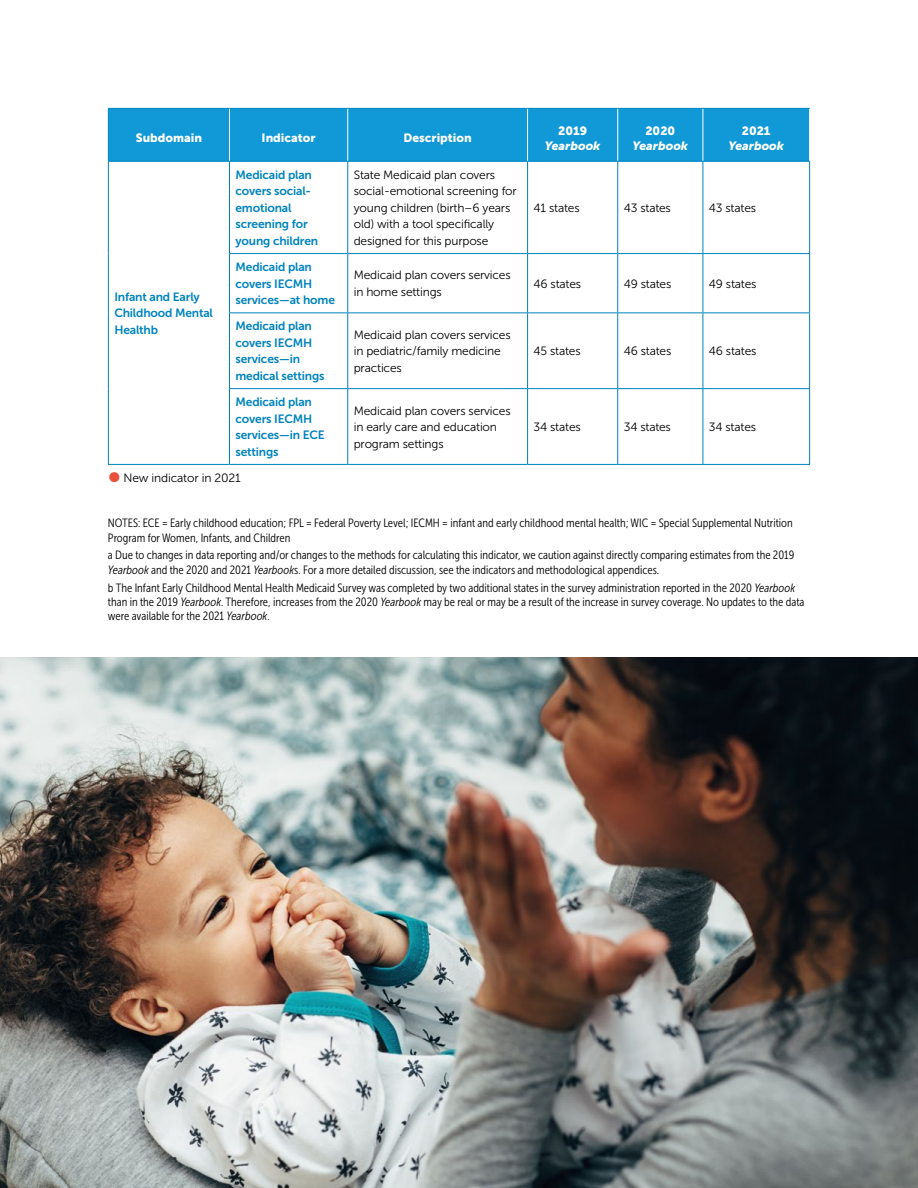
<style>
.page{position:relative;width:918px;height:1188px;background:#fff}
.page>*{position:absolute;margin:0;border:0;box-sizing:border-box;transform-origin:0 0}
.t1{font:12px/14.4px "Museo Sans Cond 300";color:#000}
.t2{font:12px/16.5px "Museo Sans 300";letter-spacing:-.015em;color:#000}
.t3{font:12px/16.5px "Museo Sans 700";letter-spacing:-.015em;color:#0083bf}
.t4{font:12px "Museo Sans 900";color:#fff}
.t5{font:italic 12px "Museo Sans 900";color:#fff}
.s1{font-family:"Museo Sans 900";font-size:27px;color:#e9513d}
.s2{font-style:italic}
</style>
<div class="page">
<img style="left:0;top:658px;width:918px;height:530px">
<div style="left:109px;top:109px;width:700px;height:52px;background:#1099d6"></div>
<hr style="left:229px;top:162px;width:1px;height:91px;background:#0083bf">
<hr style="left:347px;top:162px;width:1px;height:91px;background:#0083bf">
<hr style="left:527px;top:162px;width:1px;height:91px;background:#0083bf">
<hr style="left:617px;top:162px;width:1px;height:91px;background:#0083bf">
<hr style="left:703px;top:162px;width:1px;height:91px;background:#0083bf">
<hr style="left:229px;top:253px;width:119px;height:1px;background:#0083bf">
<hr style="left:229px;top:254px;width:1px;height:58px;background:#0083bf">
<hr style="left:348px;top:253px;width:180px;height:1px;background:#0083bf">
<hr style="left:347px;top:254px;width:1px;height:58px;background:#0083bf">
<hr style="left:528px;top:253px;width:90px;height:1px;background:#0083bf">
<hr style="left:527px;top:254px;width:1px;height:58px;background:#0083bf">
<hr style="left:618px;top:253px;width:85px;height:1px;background:#0083bf">
<hr style="left:617px;top:254px;width:1px;height:58px;background:#0083bf">
<hr style="left:703px;top:253px;width:107px;height:1px;background:#0083bf">
<hr style="left:703px;top:254px;width:1px;height:58px;background:#0083bf">
<hr style="left:229px;top:312px;width:119px;height:1px;background:#0083bf">
<hr style="left:229px;top:313px;width:1px;height:75px;background:#0083bf">
<hr style="left:348px;top:312px;width:180px;height:1px;background:#0083bf">
<hr style="left:347px;top:313px;width:1px;height:75px;background:#0083bf">
<hr style="left:528px;top:312px;width:90px;height:1px;background:#0083bf">
<hr style="left:527px;top:313px;width:1px;height:75px;background:#0083bf">
<hr style="left:618px;top:312px;width:85px;height:1px;background:#0083bf">
<hr style="left:617px;top:313px;width:1px;height:75px;background:#0083bf">
<hr style="left:703px;top:312px;width:107px;height:1px;background:#0083bf">
<hr style="left:703px;top:313px;width:1px;height:75px;background:#0083bf">
<hr style="left:229px;top:388px;width:119px;height:1px;background:#0083bf">
<hr style="left:229px;top:389px;width:1px;height:75px;background:#0083bf">
<hr style="left:348px;top:388px;width:180px;height:1px;background:#0083bf">
<hr style="left:347px;top:389px;width:1px;height:75px;background:#0083bf">
<hr style="left:528px;top:388px;width:90px;height:1px;background:#0083bf">
<hr style="left:527px;top:389px;width:1px;height:75px;background:#0083bf">
<hr style="left:618px;top:388px;width:85px;height:1px;background:#0083bf">
<hr style="left:617px;top:389px;width:1px;height:75px;background:#0083bf">
<hr style="left:703px;top:388px;width:107px;height:1px;background:#0083bf">
<hr style="left:703px;top:389px;width:1px;height:75px;background:#0083bf">
<hr style="left:229px;top:109px;width:1px;height:52px;background:#fff">
<hr style="left:347px;top:109px;width:1px;height:52px;background:#fff">
<hr style="left:527px;top:109px;width:1px;height:52px;background:#fff">
<hr style="left:617px;top:109px;width:1px;height:52px;background:#fff">
<hr style="left:703px;top:109px;width:1px;height:52px;background:#fff">
<hr style="left:108px;top:108px;width:122px;height:1px;background:#0083bf">
<hr style="left:108px;top:109px;width:1px;height:52px;background:#0083bf">
<hr style="left:230px;top:108px;width:118px;height:1px;background:#0083bf">
<hr style="left:348px;top:108px;width:180px;height:1px;background:#0083bf">
<hr style="left:528px;top:108px;width:90px;height:1px;background:#0083bf">
<hr style="left:618px;top:108px;width:85px;height:1px;background:#0083bf">
<hr style="left:703px;top:108px;width:107px;height:1px;background:#0083bf">
<hr style="left:108px;top:161px;width:122px;height:1px;background:#0083bf">
<hr style="left:230px;top:161px;width:118px;height:1px;background:#0083bf">
<hr style="left:348px;top:161px;width:180px;height:1px;background:#0083bf">
<hr style="left:528px;top:161px;width:90px;height:1px;background:#0083bf">
<hr style="left:618px;top:161px;width:85px;height:1px;background:#0083bf">
<hr style="left:703px;top:161px;width:107px;height:1px;background:#0083bf">
<hr style="left:108px;top:162px;width:1px;height:92px;background:#0083bf">
<hr style="left:809px;top:162px;width:1px;height:91px;background:#0083bf">
<hr style="left:108px;top:254px;width:1px;height:59px;background:#0083bf">
<hr style="left:809px;top:254px;width:1px;height:58px;background:#0083bf">
<hr style="left:108px;top:313px;width:1px;height:76px;background:#0083bf">
<hr style="left:809px;top:313px;width:1px;height:75px;background:#0083bf">
<hr style="left:108px;top:389px;width:1px;height:75px;background:#0083bf">
<hr style="left:809px;top:389px;width:1px;height:75px;background:#0083bf">
<hr style="left:108px;top:464px;width:122px;height:1px;background:#0083bf">
<hr style="left:230px;top:464px;width:118px;height:1px;background:#0083bf">
<hr style="left:348px;top:464px;width:180px;height:1px;background:#0083bf">
<hr style="left:528px;top:464px;width:90px;height:1px;background:#0083bf">
<hr style="left:618px;top:464px;width:85px;height:1px;background:#0083bf">
<hr style="left:703px;top:464px;width:107px;height:1px;background:#0083bf">
<p class="t4" style="left:136px;top:131px;width:68px">Subdomain</p>
<p class="t4" style="left:262px;top:131px;width:56px">Indicator</p>
<p class="t4" style="left:404px;top:131px;width:70px">Description</p>
<p class="t3" style="left:236px;top:167px;width:84px">Medicaid plan covers social&shy;emotional screening for young children</p>
<p class="t2" style="left:354px;top:167px;width:165px">State Medicaid plan covers social-emotional screening for young children (birth–6 years old) with a tool specifically designed for this purpose</p>
<p class="t4" style="left:558px;top:124px;width:30px">2019</p>
<p class="t5" style="left:545px;top:139px;width:57px">Yearbook</p>
<p class="t4" style="left:645px;top:124px;width:31px">2020</p>
<p class="t5" style="left:632px;top:139px;width:57px">Yearbook</p>
<p class="t4" style="left:742px;top:124px;width:30px">2021</p>
<p class="t5" style="left:728px;top:139px;width:57px">Yearbook</p>
<p class="t2" style="left:534px;top:200px;width:48px">41 states</p>
<p class="t2" style="left:624px;top:200px;width:49px">43 states</p>
<p class="t2" style="left:709px;top:200px;width:49px">43 states</p>
<p class="t3" style="left:114px;top:288px;width:100px">Infant and Early<br>Childhood Mental<br>Healthb</p>
<p class="t3" style="left:236px;top:259px;width:101px">Medicaid plan covers IECMH services—at home</p>
<p class="t2" style="left:354px;top:267px;width:158px">Medicaid plan covers services in home settings</p>
<p class="t2" style="left:534px;top:275px;width:49px">46 states</p>
<p class="t2" style="left:624px;top:275px;width:49px">49 states</p>
<p class="t2" style="left:709px;top:275px;width:49px">49 states</p>
<p class="t3" style="left:236px;top:318px;width:91px">Medicaid plan covers IECMH services—in medical settings</p>
<p class="t2" style="left:354px;top:326px;width:158px">Medicaid plan covers services in pediatric/family medicine practices</p>
<p class="t2" style="left:534px;top:343px;width:49px">45 states</p>
<p class="t2" style="left:624px;top:343px;width:49px">46 states</p>
<p class="t2" style="left:709px;top:343px;width:49px">46 states</p>
<p class="t3" style="left:236px;top:394px;width:91px">Medicaid plan covers IECMH services—in ECE settings</p>
<p class="t2" style="left:354px;top:402px;width:158px">Medicaid plan covers services in early care and education program settings</p>
<p class="t2" style="left:534px;top:419px;width:49px">34 states</p>
<p class="t2" style="left:624px;top:419px;width:49px">34 states</p>
<p class="t2" style="left:709px;top:419px;width:49px">34 states</p>
<p class="t2" style="left:108px;top:469px;width:134px"><span class="s1">•</span> New indicator in 2021</p>
<p class="t1" style="left:108px;top:516px;width:686px">NOTES: ECE = Early childhood education; FPL = Federal Poverty Level; IECMH = infant and early childhood mental health; WIC = Special Supplemental Nutrition<br>Program for Women, Infants, and Children</p>
<p class="t1" style="left:108px;top:548px;width:688px">a Due to changes in data reporting and/or changes to the methods for calculating this indicator, we caution against directly comparing estimates from the 2019<br><span class="s2">Yearbook</span> and the 2020 and 2021 <span class="s2">Yearbook</span>s. For a more detailed discussion, see the indicators and methodological appendices.</p>
<p class="t1" style="left:108px;top:580px;width:698px">b The Infant Early Childhood Mental Health Medicaid Survey was completed by two additional states in the survey administration reported in the 2020 <span class="s2">Yearbook </span>than in the 2019 <span class="s2">Yearbook</span>. Therefore, increases from the 2020 <span class="s2">Yearbook</span> may be real or may be a result of the increase in survey coverage. No updates to the data were available for the 2021 <span class="s2">Yearbook</span>.</p>
</div>
